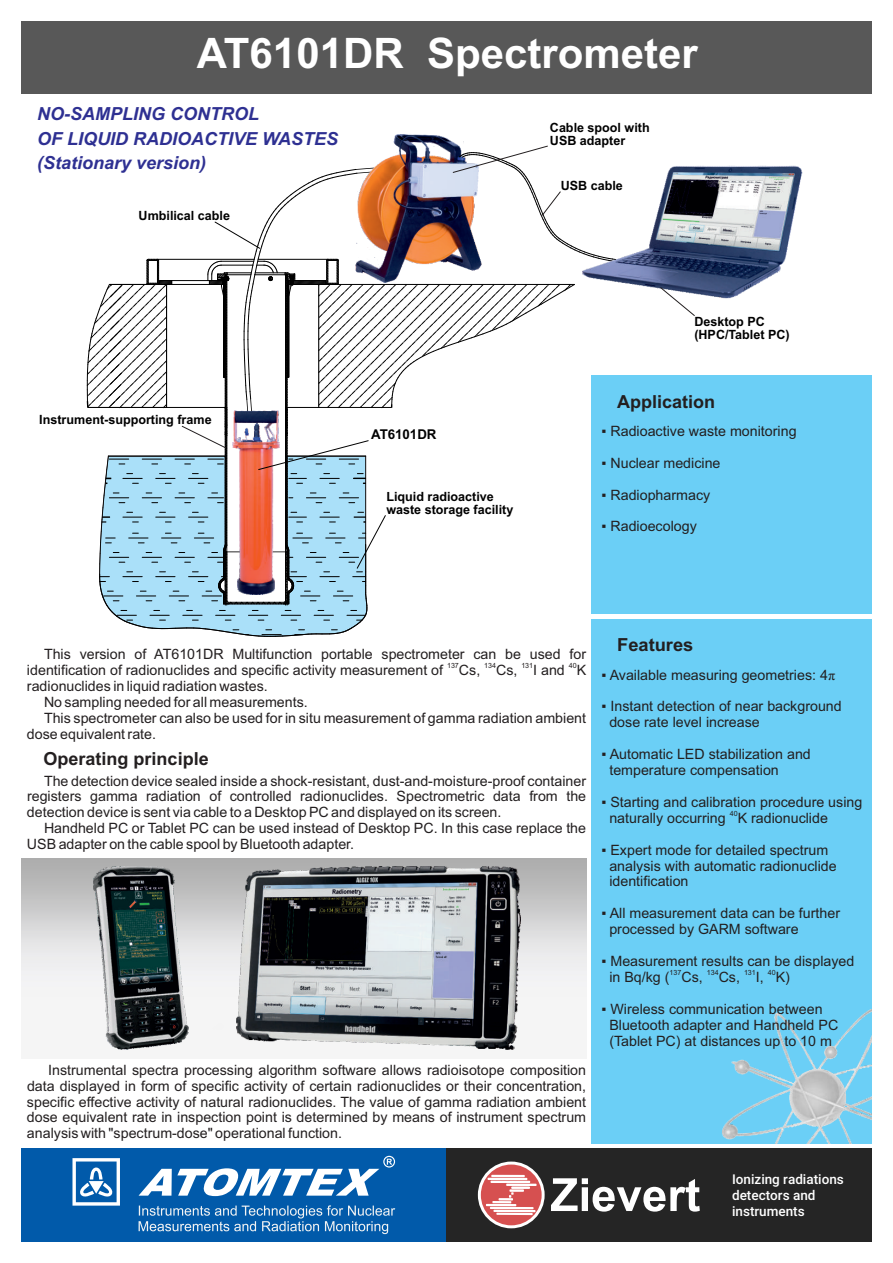
<style>
.page{position:relative;width:893px;height:1263px;background:#fff}
.page>*{position:absolute;margin:0;border:0;box-sizing:border-box;transform-origin:0 0}
.t1{font:700 42px "Arial";color:#fff}
.t2{font:italic 700 18px/24.2px "Arial";color:#2e3092}
.t3{font:700 18px "Arial";color:#231f20}
.t4{font:14.25px/15.9px "Arial";color:#231f20}
.t5{font:500 13.5px/16.2px "Roboto";color:#fff}
.t6{font:700 13.5px "Arial";color:#000}
.t7{font:700 12.75px/12.8px "Arial";color:#000}
.t8{font:7.2px "Arial";color:#231f20}
.s1{font-family:"Times New Roman"}
</style>
<div class="page">
<div style="left:21px;top:21px;width:851px;height:73px;background:#585858"></div>
<div style="left:591px;top:375px;width:281px;height:769px;background:#6bcff6"></div>
<img style="left:21px;top:858px;width:566px;height:192px">
<img style="left:723px;top:1010px;width:149px;height:134px">
<img style="left:393px;top:134px;width:71px;height:11px">
<img style="left:617px;top:165px;width:186px;height:134px">
<svg style="left:660px;top:287px;width:35px;height:29px"></svg>
<hr style="left:583px;top:614px;width:289px;height:4px;background:#fff">
<svg style="left:87px;top:145px;width:530px;height:492px"></svg>
<img style="left:94px;top:867px;width:94px;height:182px">
<img style="left:236px;top:867px;width:285px;height:182px">
<div style="left:21px;top:1148px;width:425px;height:94px;background:#015aaa"></div>
<div style="left:446px;top:1148px;width:426px;height:94px;background:#252525"></div>
<svg style="left:139px;top:1205px;width:256px;height:29px"></svg>
<svg style="left:139px;top:1156px;width:256px;height:40px"></svg>
<svg style="left:72px;top:1158px;width:48px;height:47px"></svg>
<svg style="left:478px;top:1161px;width:67px;height:67px;background:#dd8383"></svg>
<svg style="left:491px;top:1175px;width:34px;height:2px"></svg>
<hr style="left:488px;top:1178px;width:39px;height:2px;background:#fff">
<hr style="left:509px;top:1189px;width:15px;height:3px;background:#fff">
<svg style="left:506px;top:1183px;width:31px;height:3px"></svg>
<hr style="left:490px;top:1181px;width:40px;height:2px;background:#fff">
<hr style="left:493px;top:1210px;width:42px;height:2px;background:#fff">
<hr style="left:511px;top:1186px;width:19px;height:3px;background:#fff">
<svg style="left:486px;top:1192px;width:48px;height:23px"></svg>
<svg style="left:551px;top:1178px;width:149px;height:33px"></svg>
<h1 class="t1" style="left:197px;top:37px;width:503px">AT6101DR Spectrometer</h1>
<p class="t2" style="left:37px;top:104px;width:303px">NO-SAMPLING CONTROL<br>OF LIQUID RADIOACTIVE WASTES (Stationary version)</p>
<p class="t7" style="left:139px;top:211px;width:93px">Umbilical cable</p>
<p class="t7" style="left:550px;top:122px;width:101px">Cable spool with<br>USB adapter</p>
<p class="t7" style="left:561px;top:180px;width:64px">USB cable</p>
<p class="t7" style="left:39px;top:414px;width:174px">Instrument-supporting frame</p>
<p class="t6" style="left:371px;top:429px;width:67px">AT6101DR</p>
<p class="t7" style="left:386px;top:491px;width:129px">Liquid radioactive waste storage facility</p>
<p class="t7" style="left:694px;top:316px;width:97px">Desktop PC (HPC/Tablet PC)</p>
<p class="t3" style="left:617px;top:395px;width:100px">Application</p>
<p class="t4" style="left:601px;top:424px;width:197px">▪ Radioactive waste monitoring</p>
<p class="t4" style="left:601px;top:456px;width:121px">▪ Nuclear medicine</p>
<p class="t4" style="left:601px;top:488px;width:110px">▪ Radiopharmacy</p>
<p class="t4" style="left:601px;top:520px;width:97px">▪ Radioecology</p>
<p class="t4" style="left:44px;top:648px;width:544px">This version of AT6101DR Multifunction portable spectrometer can be used for</p>
<p class="t8" style="left:447px;top:663px;width:13px">137</p>
<p class="t8" style="left:484px;top:663px;width:13px">134</p>
<p class="t8" style="left:521px;top:663px;width:13px">131</p>
<p class="t8" style="left:569px;top:663px;width:9px">40</p>
<p class="t4" style="left:27px;top:663px;width:561px">identification of radionuclides and specific activity measurement of Cs, Cs, I and K</p>
<p class="t4" style="left:27px;top:679px;width:242px">radionuclides in liquid radiation wastes.</p>
<p class="t4" style="left:44px;top:695px;width:265px">No sampling needed for all measurements.</p>
<p class="t4" style="left:44px;top:711px;width:544px">This spectrometer can also be used for in situ measurement of gamma radiation ambient</p>
<p class="t4" style="left:27px;top:727px;width:131px">dose equivalent rate.</p>
<p class="t3" style="left:44px;top:752px;width:167px">Operating principle</p>
<p class="t4" style="left:27px;top:774px;width:561px;text-align:justify;text-indent:17px">The detection device sealed inside a shock-resistant, dust-and-moisture-proof container registers gamma radiation of controlled radionuclides. Spectrometric data from the detection device is sent via cable to a Desktop PC and displayed on its screen.</p>
<p class="t4" style="left:27px;top:822px;width:561px;text-indent:17px">Handheld PC or Tablet PC can be used instead of Desktop PC. In this case replace the<br>USB adapter on the cable spool by Bluetooth adapter.</p>
<p class="t4" style="left:27px;top:1063px;width:561px;text-align:justify;text-indent:21px">Instrumental spectra processing algorithm software allows radioisotope composition data displayed in form of specific activity of certain radionuclides or their concentration, specific effective activity of natural radionuclides. The value of gamma radiation ambient dose equivalent rate in inspection point is determined by means of instrument spectrum analysis with "spectrum-dose" operational function.</p>
<p class="t3" style="left:617px;top:637px;width:78px">Features</p>
<p class="t4" style="left:601px;top:668px;width:235px">▪ Available measuring geometries: 4<span class="s1">π</span></p>
<p class="t4" style="left:609px;top:700px;width:234px;text-indent:-8px">▪ Instant detection of near background dose rate level increase</p>
<p class="t4" style="left:609px;top:747px;width:203px;text-indent:-8px">▪ Automatic LED stabilization and temperature compensation</p>
<p class="t4" style="left:601px;top:795px;width:262px">▪ Starting and calibration procedure using</p>
<p class="t8" style="left:730px;top:810px;width:9px">40</p>
<p class="t4" style="left:609px;top:811px;width:220px">naturally occurring K radionuclide</p>
<p class="t4" style="left:609px;top:843px;width:229px;text-indent:-8px">▪ Expert mode for detailed spectrum analysis with automatic radionuclide identification</p>
<p class="t4" style="left:609px;top:907px;width:232px;text-indent:-8px">▪ All measurement data can be further processed by GARM software</p>
<p class="t4" style="left:601px;top:954px;width:254px">▪ Measurement results can be displayed</p>
<p class="t8" style="left:670px;top:970px;width:13px">137</p>
<p class="t8" style="left:707px;top:970px;width:13px">134</p>
<p class="t8" style="left:744px;top:970px;width:13px">131</p>
<p class="t8" style="left:768px;top:970px;width:9px">40</p>
<p class="t4" style="left:609px;top:970px;width:182px">in Bq/kg ( Cs, Cs, I, K)</p>
<p class="t4" style="left:609px;top:1002px;width:230px;text-indent:-8px">▪ Wireless communication between<br>Bluetooth adapter and Handheld PC (Tablet PC) at distances up to 10 m</p>
<p class="t5" style="left:732px;top:1172px;width:113px">Ionizing radiations detectors and instruments</p>
</div>
